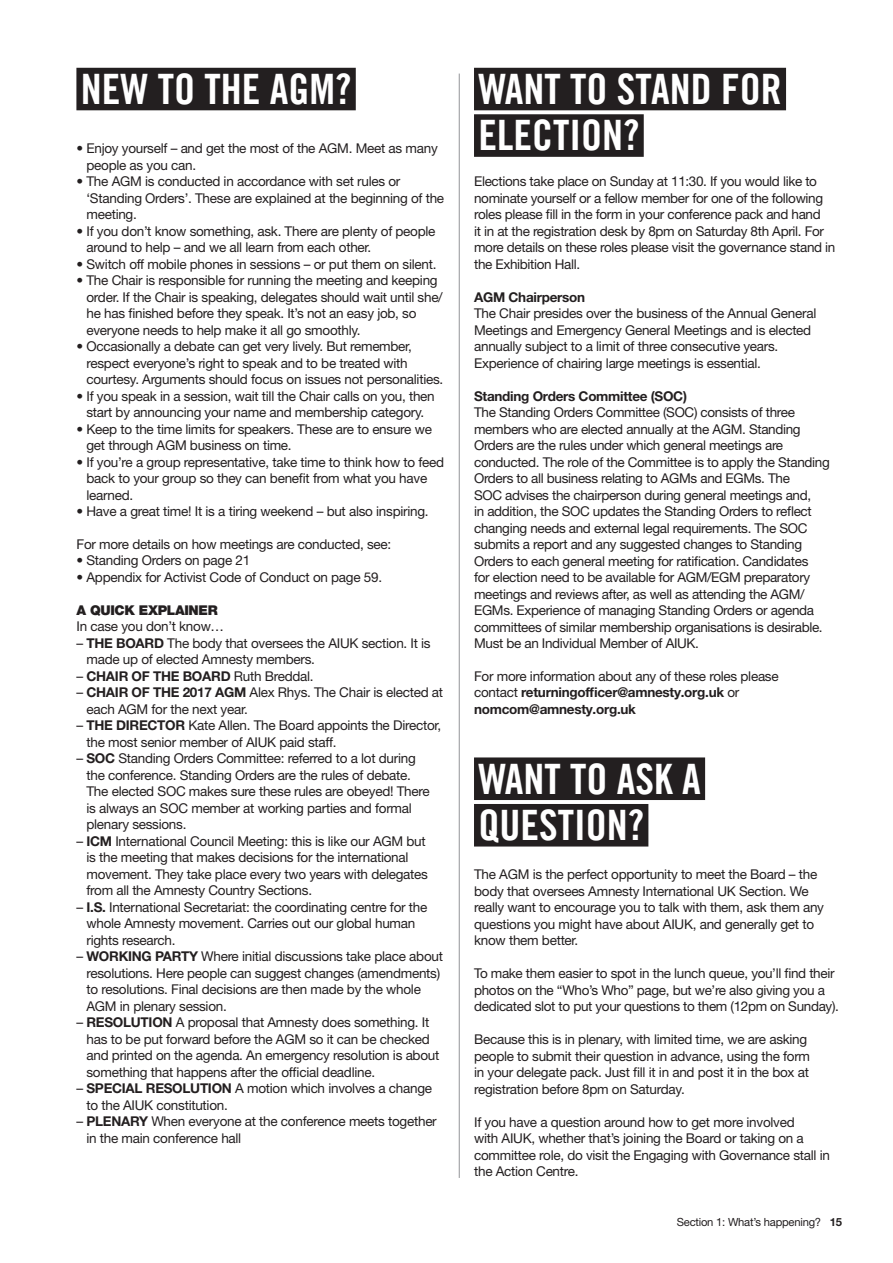
<style>
.page{position:relative;width:893px;height:1263px;background:#fff}
.page>*{position:absolute;margin:0;border:0;box-sizing:border-box;transform-origin:0 0}
.t1{font:42px/46.5px "Amnesty Trade Gothic Bd Cn 20";color:#fff}
.t2{font:13.5px/16.5px "Helvetica Neue LT Pro";letter-spacing:-.02em;color:#231f20}
.t3{font:700 13.5px "Helvetica Neue LT Pro";letter-spacing:-.02em;color:#231f20}
.t4{font:900 13.5px "Helvetica Neue LT Pro";letter-spacing:-.025em;color:#231f20}
.t5{font:11.25px "Helvetica Neue LT Pro";letter-spacing:-.02em;color:#231f20}
.s1{font-weight:700}
.s2{font-weight:400}
</style>
<div class="page">
<div style="left:76px;top:68px;width:280px;height:42px;background:#231f20"></div>
<div style="left:474px;top:68px;width:312px;height:42px;background:#231f20"></div>
<div style="left:474px;top:114px;width:170px;height:43px;background:#231f20"></div>
<div style="left:474px;top:757px;width:231px;height:43px;background:#231f20"></div>
<div style="left:474px;top:804px;width:174px;height:42px;background:#231f20"></div>
<hr style="left:459px;top:74px;width:1px;height:1104px;background:#939598">
<h1 class="t1" style="left:81px;top:65px;width:272px">NEW TO THE AGM?</h1>
<p class="t2" style="left:86px;top:140px;width:353px;text-indent:-10px">• Enjoy yourself – and get the most of the AGM. Meet as many people as you can.</p>
<p class="t2" style="left:86px;top:173px;width:359px;text-indent:-10px">• The AGM is conducted in accordance with set rules or ‘Standing Orders’. These are explained at the beginning of the meeting.</p>
<p class="t2" style="left:86px;top:222px;width:350px;text-indent:-10px">• If you don’t know something, ask. There are plenty of people around to help – and we all learn from each other.</p>
<p class="t2" style="left:77px;top:255px;width:361px">• Switch off mobile phones in sessions – or put them on silent.</p>
<p class="t2" style="left:86px;top:272px;width:358px;text-indent:-10px">• The Chair is responsible for running the meeting and keeping order. If the Chair is speaking, delegates should wait until she/ he has finished before they speak. It’s not an easy job, so everyone needs to help make it all go smoothly.</p>
<p class="t2" style="left:86px;top:338px;width:358px;text-indent:-10px">• Occasionally a debate can get very lively. But remember, respect everyone’s right to speak and to be treated with courtesy. Arguments should focus on issues not personalities.</p>
<p class="t2" style="left:77px;top:387px;width:360px;text-align:center">• If you speak in a session, wait till the Chair calls on you, then start by announcing your name and membership category.</p>
<p class="t2" style="left:86px;top:420px;width:347px;text-indent:-10px">• Keep to the time limits for speakers. These are to ensure we get through AGM business on time.</p>
<p class="t2" style="left:86px;top:453px;width:359px;text-indent:-10px">• If you’re a group representative, take time to think how to feed back to your group so they can benefit from what you have learned.</p>
<p class="t2" style="left:77px;top:503px;width:354px">• Have a great time! It is a tiring weekend – but also inspiring.</p>
<p class="t2" style="left:77px;top:536px;width:316px">For more details on how meetings are conducted, see:</p>
<p class="t2" style="left:77px;top:552px;width:175px">• Standing Orders on page 21</p>
<p class="t2" style="left:77px;top:569px;width:307px">• Appendix for Activist Code of Conduct on page 59.</p>
<p class="t4" style="left:77px;top:602px;width:143px">A QUICK EXPLAINER</p>
<p class="t2" style="left:77px;top:618px;width:149px">In case you don’t know…</p>
<p class="t2" style="left:86px;top:635px;width:346px;text-indent:-10px">– <span class="s1">THE BOARD</span> The body that oversees the AIUK section. It is made up of elected Amnesty members.</p>
<p class="t3" style="left:77px;top:668px;width:239px"><span class="s2">–</span> CHAIR OF THE BOARD <span class="s2">Ruth Breddal.</span></p>
<p class="t2" style="left:86px;top:684px;width:358px;text-indent:-10px">– <span class="s1">CHAIR OF THE 2017 AGM</span> Alex Rhys. The Chair is elected at each AGM for the next year.</p>
<p class="t2" style="left:86px;top:717px;width:356px;text-indent:-10px">– <span class="s1">THE DIRECTOR</span> Kate Allen. The Board appoints the Director, the most senior member of AIUK paid staff.</p>
<p class="t2" style="left:86px;top:750px;width:345px;text-indent:-10px">– <span class="s1">SOC</span> Standing Orders Committee: referred to a lot during the conference. Standing Orders are the rules of debate.<br>The elected SOC makes sure these rules are obeyed! There is always an SOC member at working parties and formal plenary sessions.</p>
<p class="t2" style="left:86px;top:833px;width:343px;text-indent:-10px">– <span class="s1">ICM</span> International Council Meeting: this is like our AGM but is the meeting that makes decisions for the international movement. They take place every two years with delegates from all the Amnesty Country Sections.</p>
<p class="t2" style="left:86px;top:898px;width:342px;text-indent:-10px">– <span class="s1">I.S.</span> International Secretariat: the coordinating centre for the whole Amnesty movement. Carries out our global human rights research.</p>
<p class="t2" style="left:86px;top:948px;width:358px;text-indent:-10px">– <span class="s1">WORKING PARTY</span> Where initial discussions take place about resolutions. Here people can suggest changes (amendments) to resolutions. Final decisions are then made by the whole AGM in plenary session.</p>
<p class="t2" style="left:86px;top:1014px;width:354px;text-indent:-10px">– <span class="s1">RESOLUTION</span> A proposal that Amnesty does something. It has to be put forward before the AGM so it can be checked and printed on the agenda. An emergency resolution is about something that happens after the official deadline.</p>
<p class="t2" style="left:86px;top:1080px;width:347px;text-indent:-10px">– <span class="s1">SPECIAL RESOLUTION</span> A motion which involves a change to the AIUK constitution.</p>
<p class="t2" style="left:86px;top:1113px;width:352px;text-indent:-10px">– <span class="s1">PLENARY</span> When everyone at the conference meets together in the main conference hall</p>
<h1 class="t1" style="left:478px;top:65px;width:305px">WANT TO STAND FOR<br>ELECTION?</h1>
<p class="t2" style="left:474px;top:173px;width:363px">Elections take place on Sunday at 11:30. If you would like to nominate yourself or a fellow member for one of the following roles please fill in the form in your conference pack and hand<br>it in at the registration desk by 8pm on Saturday 8th April. For more details on these roles please visit the governance stand in the Exhibition Hall.</p>
<p class="t3" style="left:474px;top:288px;width:112px">AGM Chairperson</p>
<p class="t2" style="left:474px;top:305px;width:344px">The Chair presides over the business of the Annual General Meetings and Emergency General Meetings and is elected annually subject to a limit of three consecutive years.<br>Experience of chairing large meetings is essential.</p>
<p class="t3" style="left:474px;top:387px;width:214px">Standing Orders Committee (SOC)</p>
<p class="t2" style="left:474px;top:404px;width:357px">The Standing Orders Committee (SOC) consists of three members who are elected annually at the AGM. Standing Orders are the rules under which general meetings are conducted. The role of the Committee is to apply the Standing Orders to all business relating to AGMs and EGMs. The<br>SOC advises the chairperson during general meetings and,<br>in addition, the SOC updates the Standing Orders to reflect changing needs and external legal requirements. The SOC submits a report and any suggested changes to Standing Orders to each general meeting for ratification. Candidates<br>for election need to be available for AGM/EGM preparatory meetings and reviews after, as well as attending the AGM/ EGMs. Experience of managing Standing Orders or agenda committees of similar membership organisations is desirable.<br>Must be an Individual Member of AIUK.</p>
<p class="t2" style="left:474px;top:668px;width:306px">For more information about any of these roles please contact <span class="s1">returningofficer@amnesty.org.uk</span> or <span class="s1">nomcom@amnesty.org.uk</span></p>
<h1 class="t1" style="left:478px;top:755px;width:224px">WANT TO ASK A<br>QUESTION?</h1>
<p class="t2" style="left:474px;top:866px;width:351px">The AGM is the perfect opportunity to meet the Board – the body that oversees Amnesty International UK Section. We really want to encourage you to talk with them, ask them any questions you might have about AIUK, and generally get to know them better.</p>
<p class="t2" style="left:474px;top:965px;width:366px">To make them easier to spot in the lunch queue, you’ll find their photos on the “Who’s Who” page, but we’re also giving you a dedicated slot to put your questions to them (12pm on Sunday).</p>
<p class="t2" style="left:474px;top:1031px;width:337px">Because this is in plenary, with limited time, we are asking people to submit their question in advance, using the form in your delegate pack. Just fill it in and post it in the box at registration before 8pm on Saturday.</p>
<p class="t2" style="left:474px;top:1113px;width:357px">If you have a question around how to get more involved<br>with AIUK, whether that’s joining the Board or taking on a committee role, do visit the Engaging with Governance stall in the Action Centre.</p>
<p class="t5" style="left:677px;top:1215px;width:167px">Section 1: What’s happening? <span class="s1">15</span></p>
</div>
